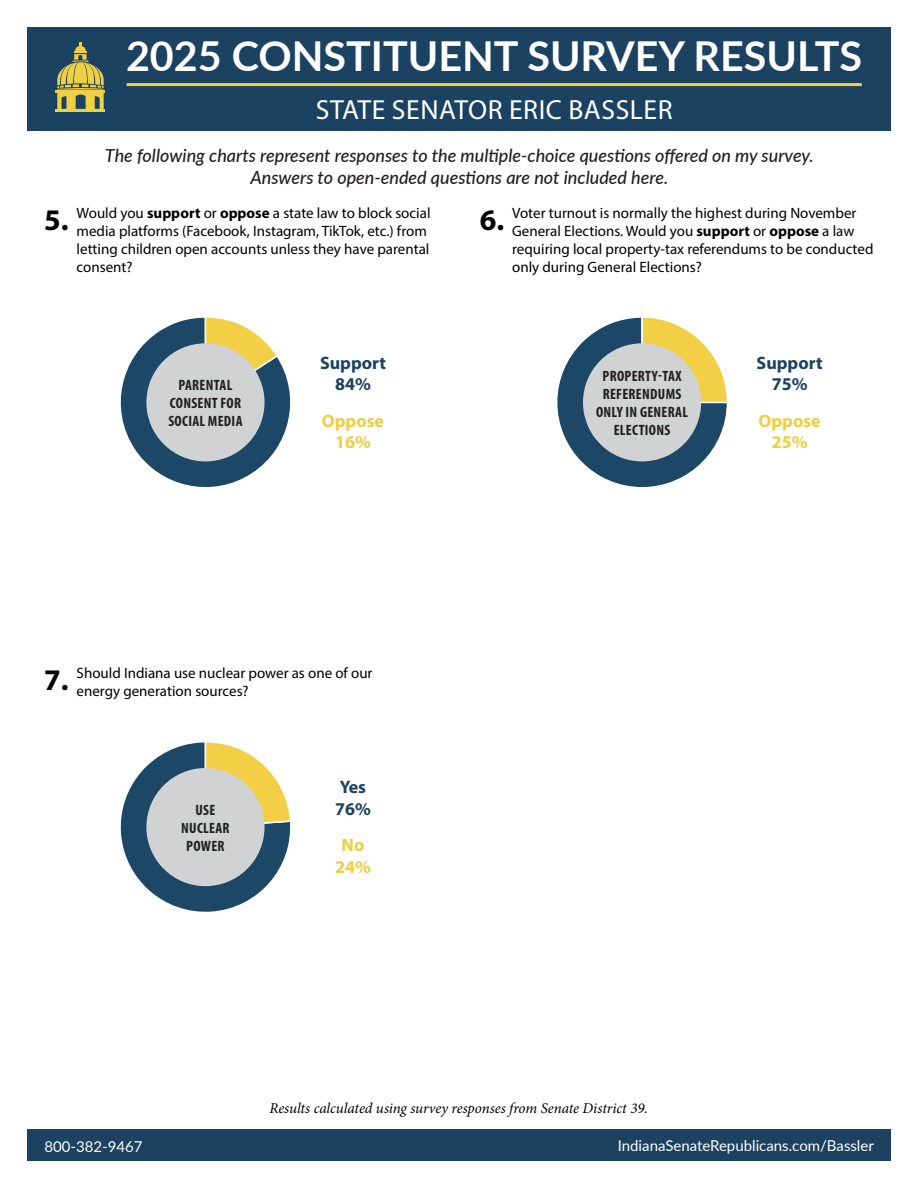
<style>
.page{position:relative;width:918px;height:1188px;background:#fff}
.page>*{position:absolute;margin:0;border:0;box-sizing:border-box;transform-origin:0 0}
.t1{font:700 41.25px "Lato";color:#fff}
.t2{font:700 30px "Myriad Pro";color:#000}
.t3{font:27.75px "Myriad Pro";letter-spacing:.02em;color:#fff}
.t4{font:italic 500 18px "Lato";color:#231f20}
.Support{font:700 18px/21.6px "Myriad Pro";color:#1c4261;text-align:center}
.Oppose_or_No{font:700 18px/21.6px "Myriad Pro";color:#efcd41;text-align:center}
.t5{font:15px/18px "Myriad Pro";color:#000}
.Circle_centers{font:700 condensed 15px/18px "Myriad Pro";letter-spacing:.02em;color:#231f20;text-align:center}
.t6{font:italic 15px "Minion Pro";letter-spacing:-.005em;color:#000}
.t7{font:15px "Lato";color:#fff}
.s1{font-weight:700}
</style>
<div class="page">
<div style="left:27px;top:1130px;width:864px;height:31px;background:#1c4261"></div>
<div style="left:27px;top:27px;width:864px;height:104px;background:#1c4261"></div>
<hr style="left:56px;top:91px;width:49px;height:2px;background:#efcf43">
<hr style="left:56px;top:110px;width:49px;height:2px;background:#efcf43">
<svg style="left:57px;top:42px;width:47px;height:68px"></svg>
<hr style="left:127px;top:83px;width:735px;height:3px;background:#f2cf44">
<svg style="left:120px;top:742px;width:171px;height:170px"></svg>
<div style="left:146px;top:768px;width:119px;height:118px;background:#d1d2d4;border-radius:50%"></div>
<svg style="left:557px;top:317px;width:170px;height:170px"></svg>
<div style="left:583px;top:343px;width:118px;height:118px;background:#d1d2d4;border-radius:50%"></div>
<svg style="left:120px;top:317px;width:171px;height:170px"></svg>
<div style="left:146px;top:343px;width:119px;height:118px;background:#d1d2d4;border-radius:50%"></div>
<h1 class="t1" style="left:126px;top:26px;width:738px">2025 CONSTITUENT SURVEY RESULTS</h1>
<h3 class="t3" style="left:316px;top:93px;width:358px">STATE SENATOR ERIC BASSLER</h3>
<p class="t4" style="left:105px;top:143px;width:710px">The following charts represent responses to the multiple-choice questions offered on my survey.</p>
<p class="t4" style="left:250px;top:164px;width:419px">Answers to open-ended questions are not included here.</p>
<p class="t5" style="left:77px;top:204px;width:355px">Would you <span class="s1">support</span> or <span class="s1">oppose</span> a state law to block social media platforms (Facebook, Instagram, TikTok, etc.) from letting children open accounts unless they have parental consent?</p>
<p class="t2" style="left:44px;top:200px;width:26px">5.</p>
<p class="t2" style="left:480px;top:200px;width:26px">6.</p>
<p class="t5" style="left:512px;top:204px;width:363px">Voter turnout is normally the highest during November General Elections. Would you <span class="s1">support</span> or <span class="s1">oppose</span> a law requiring local property-tax referendums to be conducted only during General Elections?</p>
<p class="Circle_centers" style="left:168px;top:376px;width:76px">PARENTAL<br>CONSENT FOR<br>SOCIAL MEDIA</p>
<p class="Support" style="left:320px;top:351px;width:68px">Support<br>84%</p>
<p class="Oppose_or_No" style="left:322px;top:409px;width:64px">Oppose<br>16%</p>
<p class="Circle_centers" style="left:596px;top:367px;width:94px">PROPERTY-TAX<br>REFERENDUMS<br>ONLY IN GENERAL<br>ELECTIONS</p>
<p class="Support" style="left:757px;top:351px;width:68px">Support<br>75%</p>
<p class="Oppose_or_No" style="left:759px;top:409px;width:64px">Oppose<br>25%</p>
<p class="t2" style="left:44px;top:660px;width:26px">7.</p>
<p class="t5" style="left:77px;top:664px;width:297px">Should Indiana use nuclear power as one of our energy generation sources?</p>
<p class="Circle_centers" style="left:181px;top:800px;width:50px">USE<br>NUCLEAR<br>POWER</p>
<p class="Support" style="left:335px;top:776px;width:37px;text-align:left">Yes<br>76%</p>
<p class="Oppose_or_No" style="left:335px;top:834px;width:37px">No<br>24%</p>
<p class="t6" style="left:269px;top:1097px;width:380px">Results calculated using survey responses from Senate District 39.</p>
<p class="t7" style="left:44px;top:1135px;width:100px">800-382-9467</p>
<p class="t7" style="left:618px;top:1134px;width:258px">IndianaSenateRepublicans.com/Bassler</p>
</div>
